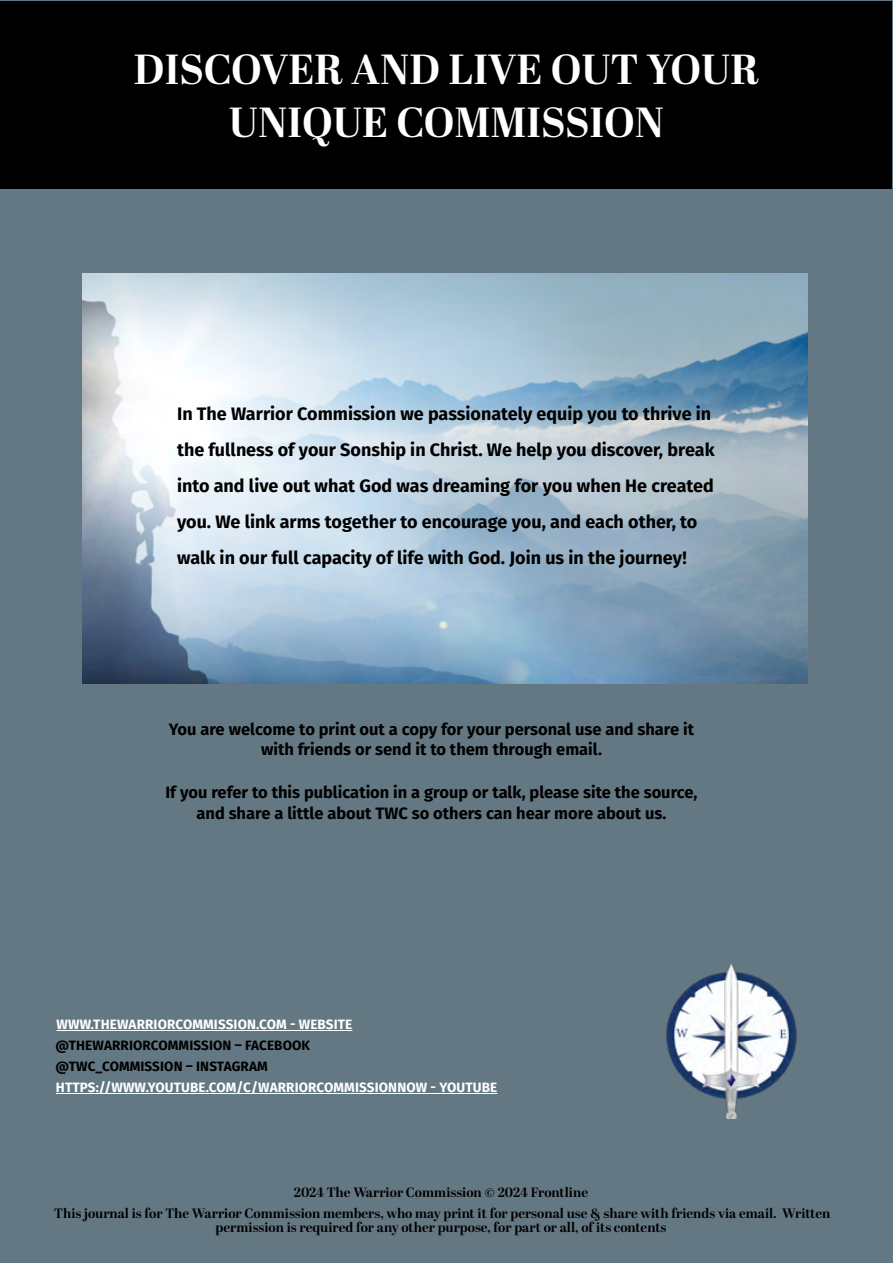
<style>
.page{position:relative;width:893px;height:1263px;background:#647883}
.page>*{position:absolute;margin:0;border:0;box-sizing:border-box;transform-origin:0 0}
.t1{font:700 42px/52.5px "Abril Display";color:#fff;text-align:center}
.t2{font:700 18px/36px "Fira Sans";color:#000}
.t3{font:700 16.5px/19.5px "Fira Sans";color:#000;text-align:center}
.t4{font:700 13.5px/21px "Abril Display";color:#000;text-align:center}
.t5{font:700 13.5px "Fira Sans";letter-spacing:.01em;color:#fff}
.t6{font:700 13.5px/21px "Fira Sans";letter-spacing:.01em;color:#000}
</style>
<div class="page">
<img style="left:83px;top:274px;width:725px;height:410px">
<div style="left:1px;top:1px;width:891px;height:187px;background:#000"></div>
<img style="left:666px;top:964px;width:131px;height:155px">
<hr style="left:57px;top:1030px;width:295px;height:1px;background:#fff">
<hr style="left:56px;top:1093px;width:441px;height:1px;background:#fff">
<h1 class="t1" style="left:134px;top:46px;width:627px">DISCOVER AND LIVE OUT YOUR<br>UNIQUE COMMISSION</h1>
<p class="t2" style="left:177px;top:394px;width:539px">In The Warrior Commission we passionately equip you to thrive in the fullness of your Sonship in Christ. We help you discover, break into and live out what God was dreaming for you when He created you. We link arms together to encourage you, and each other, to walk in our full capacity of life with God. Join us in the journey!</p>
<p class="t3" style="left:169px;top:718px;width:527px">You are welcome to print out a copy for your personal use and share it with friends or send it to them through email.</p>
<p class="t3" style="left:165px;top:781px;width:534px;line-height:21px">If you refer to this publication in a group or talk, please site the source, and share a little about TWC so others can hear more about us.</p>
<p class="t5" style="left:57px;top:1013px;width:297px">WWW.THEWARRIORCOMMISSION.COM - WEBSITE</p>
<p class="t6" style="left:56px;top:1034px;width:256px">@THEWARRIORCOMMISSION – FACEBOOK @TWC_COMMISSION – INSTAGRAM</p>
<p class="t5" style="left:56px;top:1076px;width:443px">HTTPS://WWW.YOUTUBE.COM/C/WARRIORCOMMISSIONNOW - YOUTUBE</p>
<p class="t4" style="left:54px;top:1183px;width:778px">2024 The Warrior Commission © 2024 Frontline<br>This journal is for The Warrior Commission members, who may print it for personal use &amp; share with friends via email. Written</p>
<p class="t4" style="left:216px;top:1217px;width:452px">permission is required for any other purpose, for part or all, of its contents</p>
</div>
